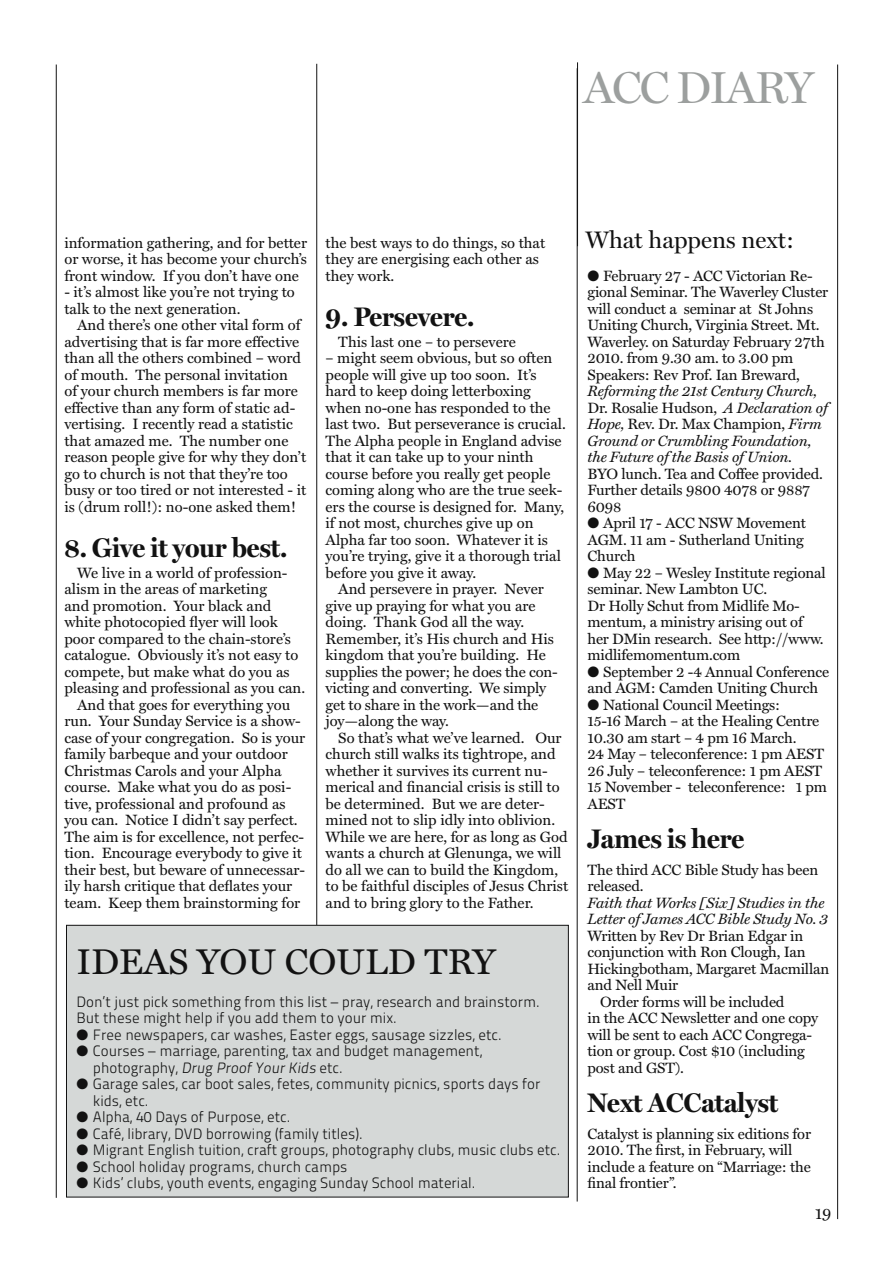
<style>
.page{position:relative;width:893px;height:1263px;background:#fff}
.page>*{position:absolute;margin:0;border:0;box-sizing:border-box;transform-origin:0 0}
.t1{font:45px "Miller Display";letter-spacing:-.04em;color:#9c9f9e}
.t2{font:36px "Miller Text";color:#121212}
.t3{font:700 27px "Miller Display";color:#121212}
.t4{font:24px "Miller Display";color:#121212}
.t5{font:16.5px "Miller Text";color:#121212}
.t6{font:15px/16.5px "Miller Text";color:#121212}
.t7{font:15px/16.5px "Titillium Maps 26 L 250 wt";color:#121212}
.t8{font:italic 15px/16.5px "Miller Text";letter-spacing:-.01em;color:#121212}
.s1{font-style:normal}
</style>
<div class="page">
<hr style="left:56px;top:65px;width:1px;height:1133px;background:#121212">
<hr style="left:316px;top:64px;width:1px;height:1133px;background:#121212">
<hr style="left:837px;top:65px;width:1px;height:1154px;background:#121212">
<hr style="left:577px;top:68px;width:1px;height:1133px;background:#121212">
<div style="left:66px;top:925px;width:502px;height:272px;background:#d5d8d7"></div>
<div style="left:66px;top:925px;width:503px;height:272px;border:1px solid #121212"></div>
<hr style="left:577px;top:62px;width:1px;height:184px;background:#121212">
<h1 class="t1" style="left:583px;top:61px;width:232px">ACC DIARY</h1>
<p class="t6" style="left:64px;top:234px;width:244px;text-align:justify">information gathering, and for better or worse, it has become your church’s front window. If you don’t have one</p>
<p class="t6" style="left:64px;top:284px;width:232px">- it’s almost like you’re not trying to talk to the next generation.</p>
<p class="t6" style="left:64px;top:317px;width:243px;text-indent:13px">And there’s one other vital form of advertising that is far more effective than all the others combined – word of mouth. The personal invitation<br>of your church members is far more effective than any form of static ad&shy;vertising. I recently read a statistic that amazed me. The number one reason people give for why they don’t go to church is not that they’re too busy or too tired or not interested - it is (drum roll!): no-one asked them!</p>
<h3 class="t3" style="left:64px;top:531px;width:225px">8. Give it your best.</h3>
<p class="t6" style="left:77px;top:564px;width:212px">We live in a world of profession-</p>
<p class="t6" style="left:64px;top:581px;width:204px">alism in the areas of marketing</p>
<p class="t6" style="left:64px;top:597px;width:209px">and promotion. Your black and</p>
<p class="t6" style="left:64px;top:614px;width:215px">white photocopied flyer will look</p>
<p class="t6" style="left:64px;top:630px;width:228px">poor compared to the chain-store’s</p>
<p class="t6" style="left:64px;top:647px;width:235px">catalogue. Obviously it’s not easy to</p>
<p class="t6" style="left:64px;top:663px;width:227px">compete, but make what do you as</p>
<p class="t6" style="left:64px;top:680px;width:242px">pleasing and professional as you can.</p>
<p class="t6" style="left:77px;top:696px;width:215px">And that goes for everything you</p>
<p class="t6" style="left:64px;top:713px;width:238px">run. Your Sunday Service is a show-</p>
<p class="t6" style="left:64px;top:729px;width:242px">case of your congregation. So is your</p>
<p class="t6" style="left:64px;top:746px;width:225px">family barbeque and your outdoor</p>
<p class="t6" style="left:64px;top:762px;width:219px">Christmas Carols and your Alpha</p>
<p class="t6" style="left:64px;top:779px;width:228px">course. Make what you do as posi-</p>
<p class="t6" style="left:64px;top:795px;width:223px">tive, professional and profound as</p>
<p class="t6" style="left:64px;top:812px;width:235px">you can. Notice I didn’t say perfect.</p>
<p class="t6" style="left:64px;top:828px;width:241px">The aim is for excellence, not perfec-</p>
<p class="t6" style="left:64px;top:845px;width:239px">tion. Encourage everybody to give it</p>
<p class="t6" style="left:64px;top:861px;width:242px">their best, but beware of unnecessar-</p>
<p class="t6" style="left:64px;top:878px;width:229px">ily harsh critique that deflates your</p>
<p class="t6" style="left:64px;top:894px;width:237px">team. Keep them brainstorming for</p>
<p class="t6" style="left:326px;top:234px;width:221px">the best ways to do things, so that they are energising each other as they work.</p>
<h3 class="t3" style="left:326px;top:300px;width:151px">9. Persevere.</h3>
<p class="t6" style="left:338px;top:333px;width:179px">This last one – to persevere</p>
<p class="t6" style="left:326px;top:350px;width:242px">– might seem obvious, but so often people will give up too soon. It’s hard to keep doing letterboxing when no-one has responded to the last two. But perseverance is crucial.<br>The Alpha people in England advise that it can take up to your ninth course before you really get people coming along who are the true seek&shy;ers the course is designed for. Many, if not most, churches give up on Alpha far too soon. Whatever it is you’re trying, give it a thorough trial before you give it away.</p>
<p class="t6" style="left:326px;top:581px;width:234px;text-indent:13px">And persevere in prayer. Never give up praying for what you are doing. Thank God all the way.<br>Remember, it’s His church and His kingdom that you’re building. He supplies the power; he does the con&shy;victing and converting. We simply get to share in the work—and the joy—along the way.</p>
<p class="t6" style="left:326px;top:729px;width:244px;text-indent:13px">So that’s what we’ve learned. Our church still walks its tightrope, and whether it survives its current nu&shy;merical and financial crisis is still to be determined. But we are deter&shy;mined not to slip idly into oblivion.<br>While we are here, for as long as God wants a church at Glenunga, we will do all we can to build the Kingdom, to be faithful disciples of Jesus Christ and to bring glory to the Father.</p>
<h2 class="t2" style="left:76px;top:940px;width:420px">IDEAS YOU COULD TRY</h2>
<p class="t7" style="left:76px;top:992px;width:465px">Don’t just pick something from this list – pray, research and brainstorm.<br>But these might help if you add them to your mix.</p>
<p class="t7" style="left:76px;top:1025px;width:427px">● Free newspapers, car washes, Easter eggs, sausage sizzles, etc.</p>
<p class="t7" style="left:93px;top:1042px;width:391px;text-indent:-16px">● Courses – marriage, parenting, tax and budget management, photography, Drug ProofYour Kids etc.</p>
<p class="t7" style="left:93px;top:1075px;width:449px;text-indent:-17px">● Garage sales, car boot sales, fetes, community picnics, sports days for kids, etc.</p>
<p class="t7" style="left:76px;top:1108px;width:216px">● Alpha, 40 Days of Purpose, etc.</p>
<p class="t7" style="left:76px;top:1124px;width:288px">● Café, library, DVD borrowing (family titles).</p>
<p class="t7" style="left:76px;top:1141px;width:486px">● Migrant English tuition, craft groups, photography clubs, music clubs etc.</p>
<p class="t7" style="left:76px;top:1157px;width:272px">● School holiday programs, church camps</p>
<p class="t7" style="left:76px;top:1174px;width:400px">● Kids’ clubs, youth events, engaging Sunday School material.</p>
<h3 class="t4" style="left:585px;top:226px;width:210px">What happens next:</h3>
<p class="t6" style="left:587px;top:267px;width:242px">● February 27 - ACC Victorian Re&shy;gional Seminar. The Waverley Cluster will conduct a seminar at St Johns Uniting Church, Virginia Street. Mt.<br>Waverley. on Saturday February 27th 2010. from 9.30 am. to 3.00 pm Speakers: Rev Prof. Ian Breward,</p>
<p class="t8" style="left:587px;top:383px;width:242px">Reforming the 21st Century Church, <span class="s1">Dr. Rosalie Hudson,</span> A Declaration of Hope, <span class="s1">Rev. Dr. Max Champion,</span> Firm Ground or Crumbling Foundation, the Future of the Basis of Union.</p>
<p class="t6" style="left:587px;top:465px;width:237px">BYO lunch. Tea and Coffee provided.<br>Further details 9800 4078 or 9887<br>6098</p>
<p class="t6" style="left:587px;top:515px;width:220px">● April 17 - ACC NSW Movement<br>AGM. 11 am - Sutherland Uniting<br>Church</p>
<p class="t6" style="left:587px;top:564px;width:240px">● May 22 – Wesley Institute regional seminar. New Lambton UC.<br>Dr Holly Schut from Midlife Mo&shy;mentum, a ministry arising out of her DMin research. See http://www. midlifemomentum.com</p>
<p class="t6" style="left:587px;top:663px;width:243px">● September 2 -4 Annual Conference and AGM: Camden Uniting Church</p>
<p class="t6" style="left:587px;top:696px;width:241px">● National Council Meetings:<br>15-16 March – at the Healing Centre<br>10.30 am start – 4 pm 16 March.<br>24 May – teleconference: 1 pm AEST<br>26 July – teleconference: 1 pm AEST<br>15 November - teleconference: 1 pm<br>AEST</p>
<h3 class="t3" style="left:587px;top:822px;width:158px">James is here</h3>
<p class="t6" style="left:587px;top:861px;width:232px">The third ACC Bible Study has been released.</p>
<p class="t8" style="left:587px;top:894px;width:242px">Faith that Works [Six] Studies in the<br>Letter of James ACC Bible Study No. 3</p>
<p class="t6" style="left:587px;top:927px;width:217px">Written by Rev Dr Brian Edgar in</p>
<p class="t6" style="left:587px;top:944px;width:220px">conjunction with Ron Clough, Ian</p>
<p class="t6" style="left:587px;top:960px;width:243px">Hickingbotham, Margaret Macmillan</p>
<p class="t6" style="left:587px;top:977px;width:92px">and Nell Muir</p>
<p class="t6" style="left:600px;top:993px;width:186px">Order forms will be included</p>
<p class="t6" style="left:587px;top:1010px;width:232px">in the ACC Newsletter and one copy</p>
<p class="t6" style="left:587px;top:1026px;width:226px">will be sent to each ACC Congrega-</p>
<p class="t6" style="left:587px;top:1043px;width:219px">tion or group. Cost $10 (including</p>
<p class="t6" style="left:587px;top:1059px;width:98px">post and GST).</p>
<h3 class="t3" style="left:587px;top:1086px;width:192px">Next ACCatalyst</h3>
<p class="t6" style="left:587px;top:1125px;width:225px">Catalyst is planning six editions for<br>2010. The first, in February, will include a feature on “Marriage: the final frontier”.</p>
<p class="t5" style="left:815px;top:1203px;width:18px">19</p>
</div>
